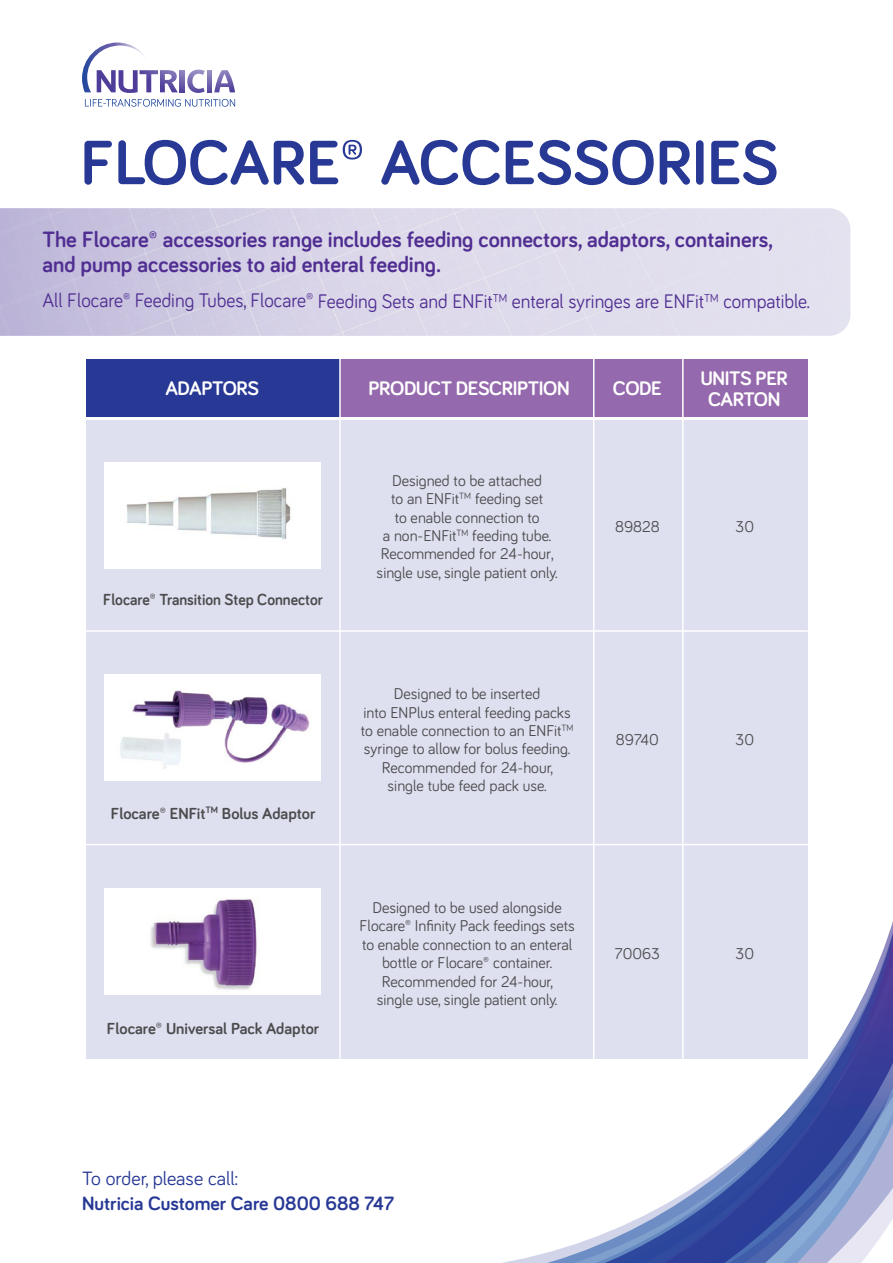
<style>
.page{position:relative;width:893px;height:1263px;background:#fff}
.page>*{position:absolute;margin:0;border:0;box-sizing:border-box;transform-origin:0 0}
.t1{font:700 64.5px "Bariol";color:#273895}
.t2{font:700 22.8px/25.5px "Bariol";color:#502e92}
.t3{font:20.25px "Bariol";color:#502e92;scale:.95 1}
.t4{font:700 20.25px/21px "Bariol";letter-spacing:-.02em;color:#fff;text-align:center}
.t5{font:700 19.8px "Bariol";color:#273895}
.t6{font:19.8px "Bariol";color:#273895}
.t7{font:700 16.5px "Bariol";color:#4b4c4d}
.t8{font:700 16.5px "Bariol";color:#4b4c4d;scale:.95 1}
.t9{font:16.2px/18.5px "Bariol";color:#4b4c4d;text-align:center}
</style>
<div class="page">
<svg style="left:502px;top:921px;width:391px;height:342px"></svg>
<div style="left:86px;top:359px;width:722px;height:57px;background:#9569ad"></div>
<div style="left:86px;top:359px;width:253px;height:57px;background:#273895"></div>
<div style="left:86px;top:420px;width:722px;height:639px;background:#dedfef"></div>
<hr style="left:339px;top:357px;width:2px;height:704px;background:#fff">
<hr style="left:593px;top:354px;width:1px;height:707px;background:#fff">
<hr style="left:682px;top:354px;width:2px;height:707px;background:#fff">
<svg style="left:207px;top:70px;width:5px;height:22px"></svg>
<svg style="left:214px;top:70px;width:21px;height:22px"></svg>
<svg style="left:187px;top:70px;width:18px;height:23px"></svg>
<svg style="left:180px;top:70px;width:5px;height:22px"></svg>
<svg style="left:85px;top:99px;width:150px;height:8px"></svg>
<svg style="left:82px;top:43px;width:96px;height:50px"></svg>
<img style="left:0;top:208px;width:850px;height:128px">
<div style="left:104px;top:462px;width:217px;height:106px;background:#fff"></div>
<img style="left:126px;top:488px;width:165px;height:51px">
<div style="left:104px;top:675px;width:217px;height:106px;background:#fff"></div>
<img style="left:120px;top:690px;width:190px;height:79px">
<div style="left:104px;top:888px;width:217px;height:107px;background:#fff"></div>
<img style="left:150px;top:898px;width:107px;height:92px">
<hr style="left:85px;top:630px;width:723px;height:2px;background:#fff">
<hr style="left:85px;top:844px;width:723px;height:1px;background:#fff">
<h1 class="t1" style="left:81px;top:118px;width:700px">FLOCARE® ACCESSORIES</h1>
<h2 class="t2" style="left:43px;top:226px;width:732px">The Flocare® accessories range includes feeding connectors, adaptors, containers, and pump accessories to aid enteral feeding.</h2>
<p class="t3" style="left:43px;top:288px;width:809px">All Flocare® Feeding Tubes, Flocare® Feeding Sets and ENFit<sup>TM</sup> enteral syringes are ENFit<sup>TM</sup> compatible.</p>
<p class="t4" style="left:165px;top:377px;width:95px">ADAPTORS</p>
<p class="t4" style="left:368px;top:377px;width:203px">PRODUCT DESCRIPTION</p>
<p class="t4" style="left:613px;top:377px;width:50px">CODE</p>
<p class="t4" style="left:700px;top:367px;width:89px">UNITS PER<br>CARTON</p>
<p class="t8" style="left:103px;top:588px;width:233px">Flocare® Transition Step Connector</p>
<p class="t7" style="left:111px;top:802px;width:206px">Flocare® ENFit<sup>TM</sup> Bolus Adaptor</p>
<p class="t7" style="left:107px;top:1017px;width:214px">Flocare® Universal Pack Adaptor</p>
<p class="t9" style="left:377px;top:471px;width:182px">Designed to be attached<br>to an ENFit<sup>TM</sup> feeding set<br>to enable connection to<br>a non-ENFit<sup>TM</sup> feeding tube.<br>Recommended for 24-hour, single use, single patient only.</p>
<p class="t9" style="left:361px;top:684px;width:214px">Designed to be inserted<br>into ENPlus enteral feeding packs to enable connection to an ENFit<sup>TM </sup>syringe to allow for bolus feeding.<br>Recommended for 24-hour,<br>single tube feed pack use.</p>
<p class="t9" style="left:359px;top:897px;width:217px">Designed to be used alongside<br>Flocare® Infinity Pack feedings sets to enable connection to an enteral bottle or Flocare® container.<br>Recommended for 24-hour,<br>single use, single patient only.</p>
<p class="t9" style="left:615px;top:516px;width:46px">89828</p>
<p class="t9" style="left:736px;top:516px;width:20px">30</p>
<p class="t9" style="left:616px;top:730px;width:44px">89740</p>
<p class="t9" style="left:736px;top:730px;width:20px">30</p>
<p class="t9" style="left:615px;top:943px;width:47px">70063</p>
<p class="t9" style="left:736px;top:943px;width:20px">30</p>
<p class="t6" style="left:82px;top:1165px;width:157px">To order, please call:</p>
<p class="t5" style="left:82px;top:1189px;width:313px">Nutricia Customer Care 0800 688 747</p>
</div>
